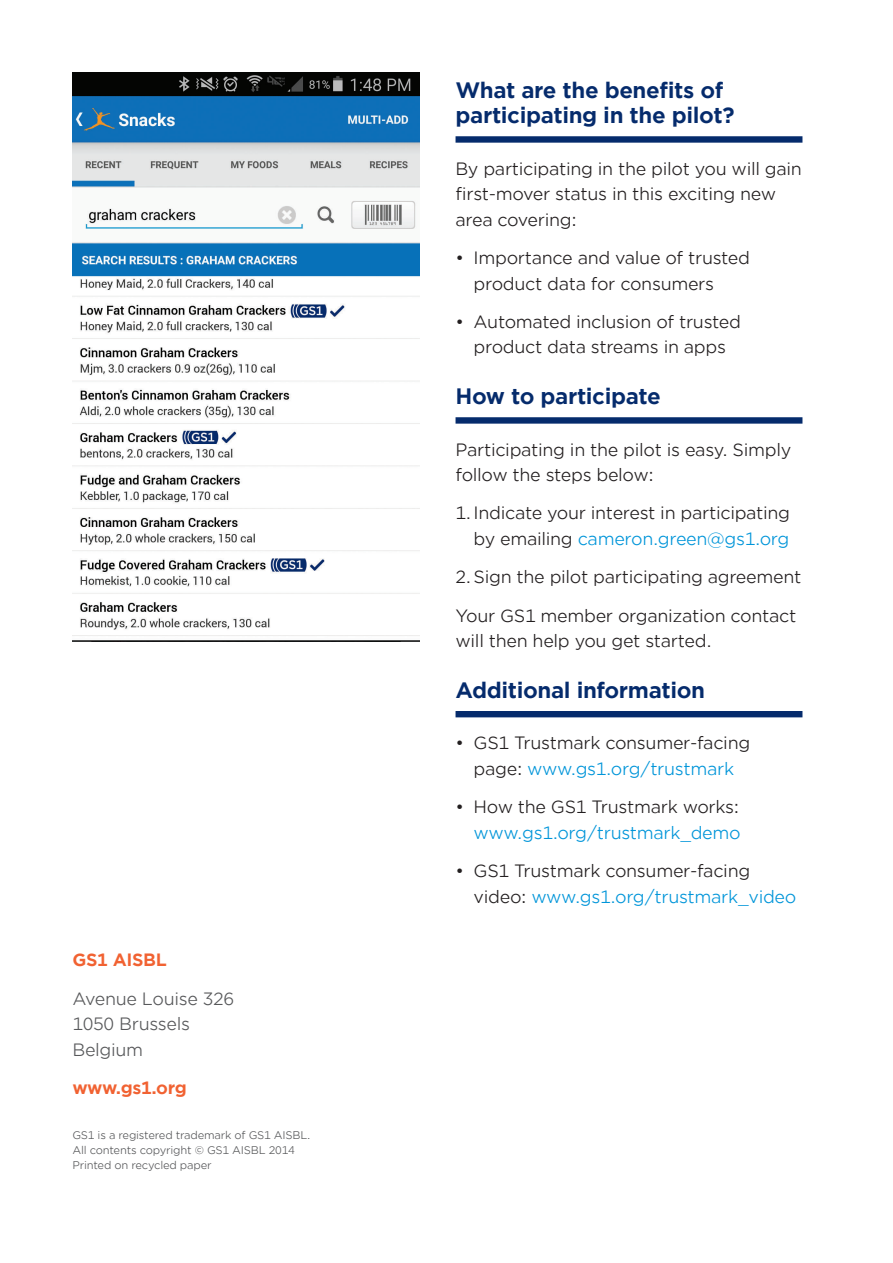
<style>
.page{position:relative;width:893px;height:1263px;background:#fff}
.page>*{position:absolute;margin:0;border:0;box-sizing:border-box;transform-origin:0 0}
.t1{font:700 21.3px/25.5px "Gotham Office";letter-spacing:-.02em;color:#052b6c}
.t2{font:17.1px/25.5px "Gotham Office";letter-spacing:-.02em;color:#231f20}
.t3{font:17.1px/25.5px "Gotham Office";letter-spacing:-.02em;color:#57585a}
.t4{font:17.1px "Gotham Office";letter-spacing:-.02em;color:#0095d9}
.t5{font:700 17.1px "Gotham Office";letter-spacing:-.02em;color:#f16232}
.t6{font:10.65px/14.9px "Gotham Office";letter-spacing:-.02em;color:#57585a}
.s1{color:#0095d9}
</style>
<div class="page">
<div style="left:456px;top:136px;width:346px;height:7px;background:#052b6c"></div>
<div style="left:456px;top:417px;width:346px;height:7px;background:#052b6c"></div>
<div style="left:456px;top:711px;width:346px;height:6px;background:#052b6c"></div>
<img style="left:72px;top:72px;width:347px;height:569px">
<p class="t5" style="left:72px;top:948px;width:96px">GS1 AISBL</p>
<p class="t3" style="left:72px;top:985px;width:163px">Avenue Louise 326<br>1050 Brussels<br>Belgium</p>
<p class="t5" style="left:72px;top:1076px;width:116px">www.gs1.org</p>
<p class="t6" style="left:72px;top:1128px;width:240px">GS1 is a registered trademark of GS1 AISBL.<br>All contents copyright © GS1 AISBL 2014<br>Printed on recycled paper</p>
<p class="t1" style="left:456px;top:77px;width:281px">What are the benefits of participating in the pilot?</p>
<p class="t2" style="left:456px;top:155px;width:348px">By participating in the pilot you will gain first-mover status in this exciting new area covering:</p>
<p class="t2" style="left:474px;top:244px;width:278px;text-indent:-18px">• Importance and value of trusted product data for consumers</p>
<p class="t2" style="left:456px;top:308px;width:287px;text-align:center">• Automated inclusion of trusted product data streams in apps</p>
<p class="t1" style="left:456px;top:384px;width:207px">How to participate</p>
<p class="t2" style="left:456px;top:436px;width:337px">Participating in the pilot is easy. Simply follow the steps below:</p>
<p class="t2" style="left:456px;top:500px;width:336px;text-align:right">1. Indicate your interest in participating by emailing <span class="s1">cameron.green@gs1.org</span></p>
<p class="t2" style="left:456px;top:564px;width:347px">2. Sign the pilot participating agreement</p>
<p class="t2" style="left:456px;top:602px;width:342px">Your GS1 member organization contact will then help you get started.</p>
<p class="t1" style="left:456px;top:677px;width:251px">Additional information</p>
<p class="t2" style="left:456px;top:730px;width:296px;text-align:center">• GS1 Trustmark consumer-facing page: <span class="s1">www.gs1.org/trustmark</span></p>
<p class="t2" style="left:456px;top:794px;width:285px">• How the GS1 Trustmark works:</p>
<p class="t4" style="left:474px;top:821px;width:269px">www.gs1.org/trustmark_demo</p>
<p class="t2" style="left:474px;top:857px;width:324px;text-indent:-18px">• GS1 Trustmark consumer-facing video: <span class="s1">www.gs1.org/trustmark_video</span></p>
</div>
